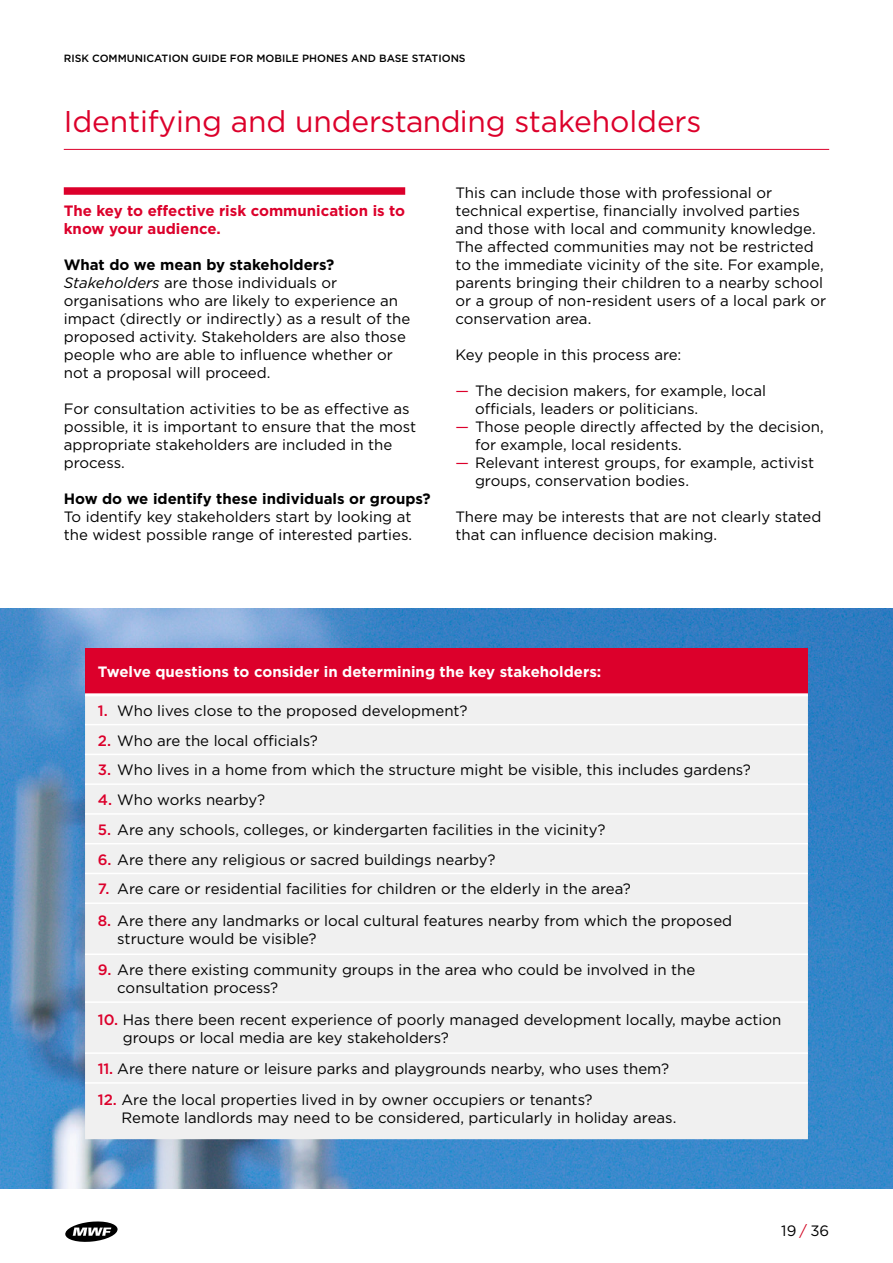
<style>
.page{position:relative;width:893px;height:1263px;background:#fff}
.page>*{position:absolute;margin:0;border:0;box-sizing:border-box;transform-origin:0 0}
.t1{font:30px "Gotham";letter-spacing:-.005em;color:#dc002b}
.t2{font:15px/18px "Gotham";color:#000}
.t3{font:700 15px "Gotham";color:#fff}
.t4{font:700 15px/18px "Gotham";color:#dc002b}
.t5{font:700 15px "Gotham";color:#000}
.t6{font:500 10.5px "Gotham";color:#000}
.s1{font-weight:700}
.s2{font-style:italic}
.s3{color:#dc002b}
.s4{font-weight:500;color:#dc002b}
.s5{color:#d20824}
</style>
<div class="page">
<svg style="left:65px;top:1221px;width:53px;height:21px"></svg>
<img style="left:0;top:608px;width:893px;height:580px">
<div style="left:64px;top:187px;width:341px;height:8px;background:#dc002b"></div>
<hr style="left:64px;top:149px;width:765px;height:1px;background:#dc002b">
<div style="left:85px;top:648px;width:723px;height:47px;background:#dc002b"></div>
<div style="left:85px;top:696px;width:723px;height:433px;background:#f0f0f0"></div>
<hr style="left:85px;top:693px;width:723px;height:3px;background:#fff">
<hr style="left:85px;top:724px;width:723px;height:1px;background:#fff">
<hr style="left:85px;top:754px;width:723px;height:1px;background:#fff">
<hr style="left:85px;top:783px;width:723px;height:2px;background:#fff">
<hr style="left:85px;top:813px;width:723px;height:2px;background:#fff">
<hr style="left:85px;top:843px;width:723px;height:1px;background:#fff">
<hr style="left:85px;top:873px;width:723px;height:1px;background:#fff">
<hr style="left:85px;top:902px;width:723px;height:2px;background:#fff">
<hr style="left:85px;top:953px;width:723px;height:2px;background:#fff">
<hr style="left:85px;top:1001px;width:723px;height:2px;background:#fff">
<hr style="left:85px;top:1052px;width:723px;height:2px;background:#fff">
<hr style="left:85px;top:1082px;width:723px;height:2px;background:#fff">
<div style="left:85px;top:1129px;width:723px;height:10px;background:#f0f0f0"></div>
<p class="t6" style="left:64px;top:52px;width:403px">RISK COMMUNICATION GUIDE FOR MOBILE PHONES AND BASE STATIONS</p>
<h1 class="t1" style="left:64px;top:102px;width:639px">Identifying and understanding stakeholders</h1>
<p class="t4" style="left:64px;top:202px;width:343px">The key to effective risk communication is to know your audience.</p>
<p class="t2" style="left:64px;top:255px;width:348px"><span class="s1">What do we mean by stakeholders?<br></span><span class="s2">Stakeholders</span> are those individuals or organisations who are likely to experience an impact (directly or indirectly) as a result of the proposed activity. Stakeholders are also those people who are able to influence whether or not a proposal will proceed.</p>
<p class="t2" style="left:64px;top:399px;width:354px">For consultation activities to be as effective as possible, it is important to ensure that the most appropriate stakeholders are included in the process.</p>
<p class="t5" style="left:64px;top:489px;width:368px">How do we identify these individuals or groups?</p>
<p class="t2" style="left:64px;top:507px;width:350px">To identify key stakeholders start by looking at the widest possible range of interested parties.</p>
<p class="t2" style="left:455px;top:183px;width:372px">This can include those with professional or technical expertise, financially involved parties and those with local and community knowledge.<br>The affected communities may not be restricted to the immediate vicinity of the site. For example, parents bringing their children to a nearby school or a group of non-resident users of a local park or conservation area.</p>
<p class="t2" style="left:455px;top:345px;width:227px">Key people in this process are:</p>
<p class="t2" style="left:475px;top:381px;width:293px;text-indent:-20px"><span class="s3">—</span> The decision makers, for example, local officials, leaders or politicians.</p>
<p class="t2" style="left:475px;top:417px;width:350px;text-indent:-20px"><span class="s3">—</span> Those people directly affected by the decision, for example, local residents.</p>
<p class="t2" style="left:475px;top:453px;width:341px;text-indent:-20px"><span class="s3">—</span> Relevant interest groups, for example, activist groups, conservation bodies.</p>
<p class="t2" style="left:455px;top:507px;width:367px">There may be interests that are not clearly stated that can influence decision making.</p>
<p class="t3" style="left:98px;top:662px;width:505px">Twelve questions to consider in determining the key stakeholders:</p>
<p class="t2" style="left:98px;top:701px;width:371px"><span class="s4">1.</span> Who lives close to the proposed development?</p>
<p class="t2" style="left:98px;top:731px;width:222px"><span class="s4">2.</span> Who are the local officials?</p>
<p class="t2" style="left:98px;top:761px;width:655px"><span class="s4">3.</span> Who lives in a home from which the structure might be visible, this includes gardens?</p>
<p class="t2" style="left:98px;top:790px;width:169px"><span class="s4">4.</span> Who works nearby?</p>
<p class="t2" style="left:98px;top:820px;width:509px"><span class="s4">5.</span> Are any schools, colleges, or kindergarten facilities in the vicinity?</p>
<p class="t2" style="left:98px;top:850px;width:399px"><span class="s4">6.</span> Are there any religious or sacred buildings nearby?</p>
<p class="t2" style="left:98px;top:880px;width:535px"><span class="s4">7.</span> Are care or residential facilities for children or the elderly in the area?</p>
<p class="t2" style="left:117px;top:911px;width:616px;text-indent:-20px"><span class="s4">8.</span> Are there any landmarks or local cultural features nearby from which the proposed structure would be visible?</p>
<p class="t2" style="left:117px;top:960px;width:579px;text-indent:-20px"><span class="s4">9.</span> Are there existing community groups in the area who could be involved in the consultation process?</p>
<p class="t2" style="left:123px;top:1010px;width:660px;text-indent:-25px"><span class="s4">10.</span> Has there been recent experience of poorly managed development locally, maybe action groups or local media are key stakeholders?</p>
<p class="t2" style="left:98px;top:1059px;width:573px"><span class="s4">11.</span> Are there nature or leisure parks and playgrounds nearby, who uses them?</p>
<p class="t2" style="left:121px;top:1091px;width:556px;text-indent:-24px"><span class="s4">12.</span> Are the local properties lived in by owner occupiers or tenants?<br>Remote landlords may need to be considered, particularly in holiday areas.</p>
<p class="t2" style="left:781px;top:1222px;width:49px">19 <span class="s5">/</span> 36</p>
</div>
